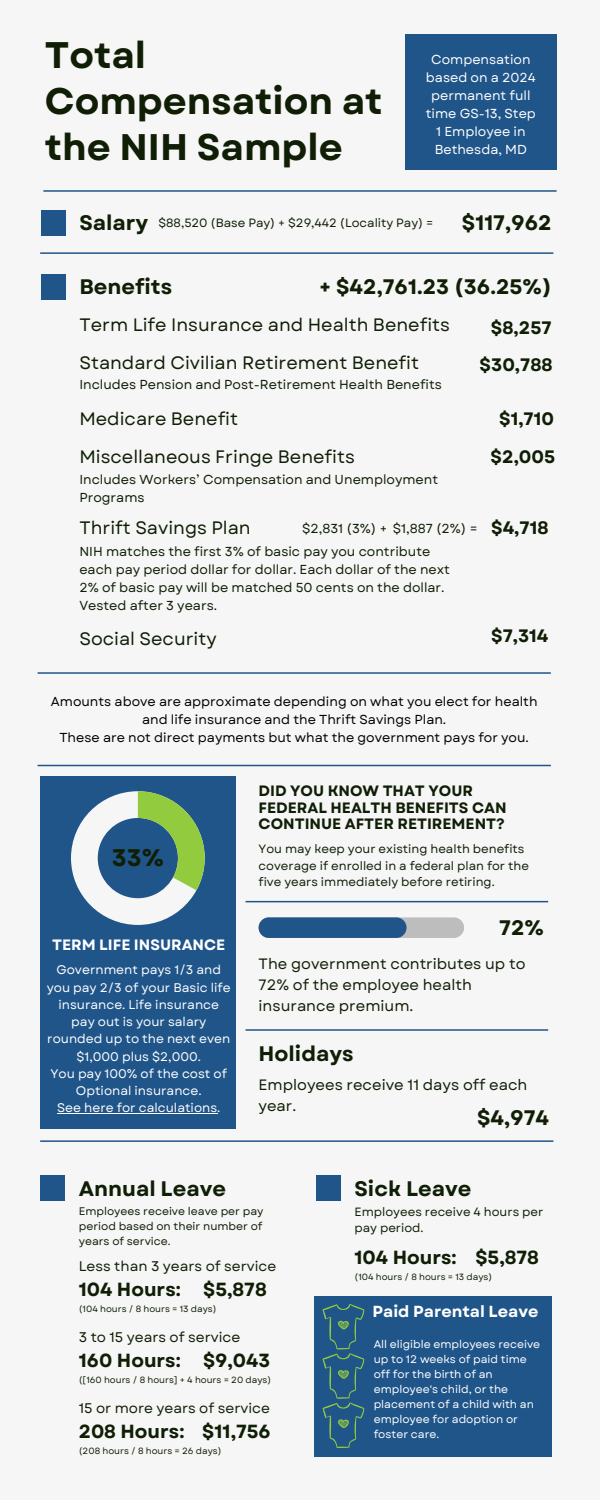
<style>
.page{position:relative;width:600px;height:1500px;background:#f6f6f6}
.page>*{position:absolute;margin:0;border:0;box-sizing:border-box;transform-origin:0 0}
.t1{font:700 37px/45.8px "Garet";color:#0f1e05}
.t2{font:700 24px "Garet";color:#0f1e05}
.t3{font:700 21px "Garet";color:#0f1e05}
.t4{font:700 19px "Garet";color:#0f1e05}
.t5{font:18px "Garet";color:#0f1e05}
.t6{font:700 18px "Garet";color:#0f1e05}
.t7{font:700 16px "Garet";color:#fff}
.t8{font:15px/21px "Garet";color:#0f1e05}
.t9{font:700 15px/16.5px "Garet";color:#0f1e05}
.t10{font:700 15px "Garet";color:#fff}
.t11{font:14px "Garet";color:#0f1e05}
.t12{font:13px/18px "Garet";color:#0f1e05}
.t13{font:13px/18px "Garet";color:#000;text-align:center}
.t14{font:13px/18px "Garet";color:#fff;text-align:center}
.t15{font:12.5px/17.2px "Garet";color:#fff;text-align:center}
.t16{font:12px/16.5px "Garet";color:#0f1e05}
.t17{font:11px/15px "Garet";color:#fff}
.t18{font:11px/15px "Garet";color:#0f1e05;text-align:justify}
.t19{font:9px "Garet";color:#0f1e05}
</style>
<div class="page">
<div style="left:405px;top:34px;width:152px;height:136px;background:#20558a"></div>
<div style="left:40px;top:777px;width:196px;height:352px;background:#20558a"></div>
<svg style="left:71px;top:791px;width:134px;height:134px"></svg>
<hr style="left:40px;top:252px;width:513px;height:2px;background:#20558a">
<hr style="left:43px;top:190px;width:514px;height:2px;background:#20558a">
<hr style="left:246px;top:1029px;width:302px;height:2px;background:#20558a">
<div style="left:314px;top:1296px;width:238px;height:160px;background:#20558a"></div>
<hr style="left:40px;top:1140px;width:513px;height:2px;background:#20558a">
<div style="left:40px;top:1175px;width:25px;height:25px;background:#20558a"></div>
<svg style="left:323px;top:1304px;width:41px;height:144px"></svg>
<div style="left:316px;top:1175px;width:25px;height:25px;background:#20558a"></div>
<hr style="left:57px;top:1113px;width:160px;height:1px;background:#fff">
<div style="left:41px;top:274px;width:25px;height:26px;background:#20558a"></div>
<div style="left:41px;top:210px;width:25px;height:26px;background:#20558a"></div>
<hr style="left:38px;top:672px;width:513px;height:2px;background:#20558a">
<hr style="left:38px;top:765px;width:513px;height:1px;background:#20558a">
<hr style="left:246px;top:901px;width:302px;height:1px;background:#20558a">
<div style="left:259px;top:917px;width:205px;height:21px;background:#bdbdbd;border-radius:10px"></div>
<div style="left:259px;top:917px;width:148px;height:21px;background:#20558a;border-radius:10px"></div>
<p class="t1" style="left:45px;top:33px;width:339px">Total<br>Compensation at the NIH Sample</p>
<p class="t14" style="left:426px;top:51px;width:112px">Compensation based on a 2024 permanent full time GS-13, Step<br>1 Employee in<br>Bethesda, MD</p>
<p class="t3" style="left:79px;top:207px;width:70px">Salary</p>
<p class="t16" style="left:158px;top:214px;width:276px">$88,520 (Base Pay) + $29,442 (Locality Pay) =</p>
<p class="t3" style="left:462px;top:207px;width:91px">$117,962</p>
<p class="t3" style="left:79px;top:271px;width:94px">Benefits</p>
<p class="t3" style="left:319px;top:271px;width:234px">+ $42,761.23 (36.25%)</p>
<p class="t6" style="left:491px;top:314px;width:62px">$8,257</p>
<p class="t6" style="left:480px;top:352px;width:74px">$30,788</p>
<p class="t6" style="left:499px;top:406px;width:56px">$1,710</p>
<p class="t6" style="left:491px;top:444px;width:66px">$2,005</p>
<p class="t5" style="left:79px;top:311px;width:372px">Term Life Insurance and Health Benefits</p>
<p class="t5" style="left:79px;top:349px;width:341px">Standard Civilian Retirement Benefit</p>
<p class="t12" style="left:79px;top:376px;width:364px">Includes Pension and Post-Retirement Health Benefits</p>
<p class="t5" style="left:79px;top:406px;width:160px">Medicare Benefit</p>
<p class="t5" style="left:79px;top:444px;width:277px">Miscellaneous Fringe Benefits</p>
<p class="t12" style="left:79px;top:470px;width:360px">Includes Workers’ Compensation and Unemployment</p>
<p class="t12" style="left:79px;top:488px;width:67px">Programs</p>
<p class="t5" style="left:79px;top:515px;width:173px">Thrift Savings Plan</p>
<p class="t12" style="left:302px;top:519px;width:177px">$2,831 (3%) + $1,887 (2%) =</p>
<p class="t6" style="left:491px;top:514px;width:59px">$4,718</p>
<p class="t12" style="left:79px;top:543px;width:353px">NIH matches the first 3% of basic pay you contribute</p>
<p class="t12" style="left:79px;top:561px;width:372px">each pay period dollar for dollar. Each dollar of the next<br>2% of basic pay will be matched 50 cents on the dollar.<br>Vested after 3 years.</p>
<p class="t5" style="left:79px;top:626px;width:139px">Social Security</p>
<p class="t6" style="left:491px;top:622px;width:59px">$7,314</p>
<p class="t13" style="left:51px;top:692px;width:488px">Amounts above are approximate depending on what you elect for health and life insurance and the Thrift Savings Plan.</p>
<p class="t13" style="left:59px;top:728px;width:471px">These are not direct payments but what the government pays for you.</p>
<p class="t2" style="left:112px;top:841px;width:54px">33%</p>
<p class="t10" style="left:52px;top:934px;width:175px">TERM LIFE INSURANCE</p>
<p class="t15" style="left:47px;top:961px;width:186px">Government pays 1/3 and you pay 2/3 of your Basic life insurance. Life insurance pay out is your salary rounded up to the next even $1,000 plus $2,000.</p>
<p class="t15" style="left:51px;top:1065px;width:178px">You pay 100% of the cost of<br>Optional insurance.</p>
<p class="t15" style="left:57px;top:1099px;width:165px">See here for calculations.</p>
<p class="t3" style="left:79px;top:1174px;width:149px">Annual Leave</p>
<p class="t9" style="left:259px;top:783px;width:250px">DID YOU KNOW THAT YOUR<br>FEDERAL HEALTH BENEFITS CAN<br>CONTINUE AFTER RETIREMENT?</p>
<p class="t16" style="left:259px;top:841px;width:272px">You may keep your existing health benefits coverage if enrolled in a federal plan for the five years immediately before retiring.</p>
<p class="t3" style="left:499px;top:912px;width:46px">72%</p>
<p class="t8" style="left:259px;top:954px;width:268px">The government contributes up to<br>72% of the employee health insurance premium.</p>
<p class="t3" style="left:259px;top:1038px;width:97px">Holidays</p>
<p class="t8" style="left:259px;top:1075px;width:270px">Employees receive 11 days off each year.</p>
<p class="t3" style="left:477px;top:1102px;width:74px">$4,974</p>
<p class="t3" style="left:355px;top:1174px;width:119px">Sick Leave</p>
<p class="t18" style="left:79px;top:1204px;width:186px">Employees receive leave per pay period based on their number of years of service.</p>
<p class="t11" style="left:79px;top:1256px;width:199px">Less than 3 years of service</p>
<p class="t4" style="left:79px;top:1276px;width:189px">104 Hours: $5,878</p>
<p class="t19" style="left:79px;top:1302px;width:139px">(104 hours / 8 hours = 13 days)</p>
<p class="t11" style="left:79px;top:1327px;width:163px">3 to 15 years of service</p>
<p class="t4" style="left:79px;top:1347px;width:193px">160 Hours: $9,043</p>
<p class="t19" style="left:79px;top:1373px;width:194px">([160 hours / 8 hours] + 4 hours = 20 days)</p>
<p class="t11" style="left:79px;top:1398px;width:193px">15 or more years of service</p>
<p class="t4" style="left:79px;top:1418px;width:194px">208 Hours: $11,756</p>
<p class="t19" style="left:79px;top:1444px;width:144px">(208 hours / 8 hours = 26 days)</p>
<p class="t16" style="left:355px;top:1203px;width:190px">Employees receive 4 hours per pay period.</p>
<p class="t4" style="left:355px;top:1244px;width:186px">104 Hours: $5,878</p>
<p class="t19" style="left:355px;top:1271px;width:139px">(104 hours / 8 hours = 13 days)</p>
<p class="t7" style="left:373px;top:1300px;width:167px">Paid Parental Leave</p>
<p class="t17" style="left:374px;top:1336px;width:168px">All eligible employees receive up to 12 weeks of paid time off for the birth of an employee's child, or the placement of a child with an employee for adoption or foster care.</p>
</div>
